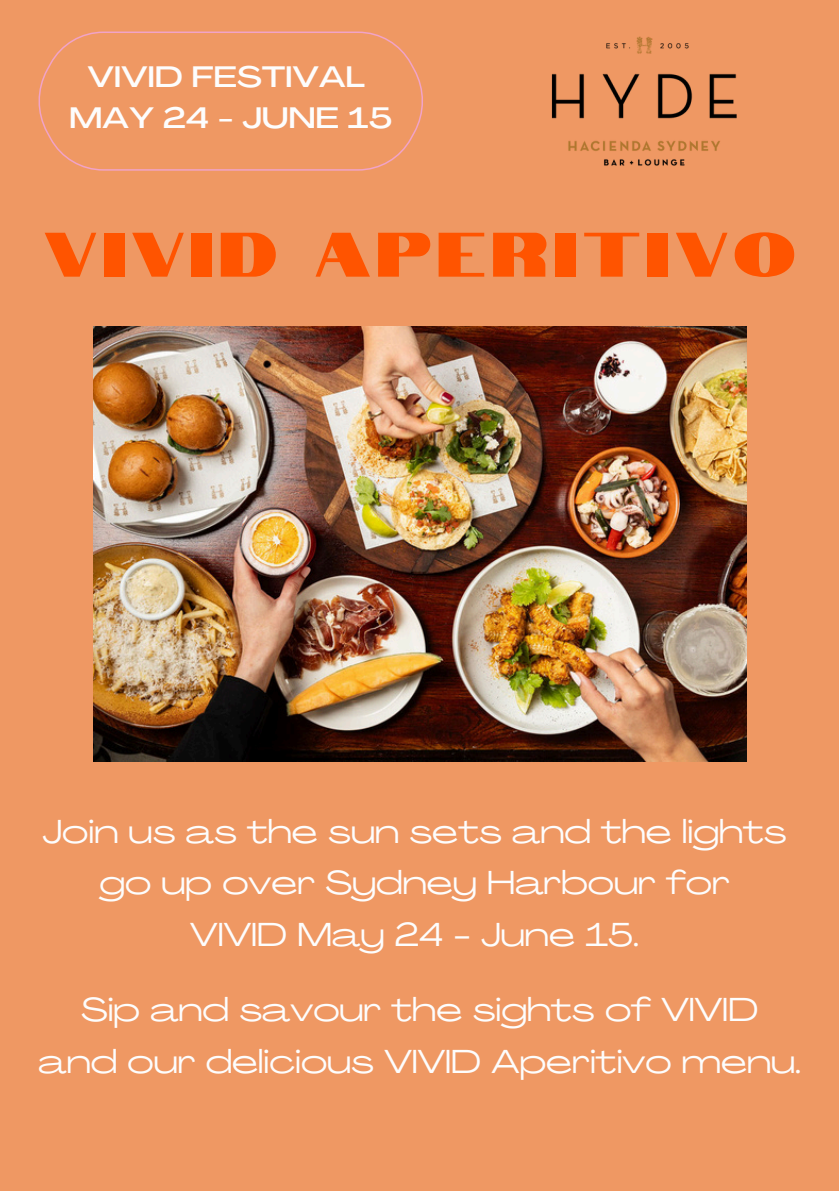
<style>
.page{position:relative;width:839px;height:1191px;background:#fff}
.page>*{position:absolute;margin:0;border:0;box-sizing:border-box;transform-origin:0 0}
.t1{font:62.8px "Notable";letter-spacing:.085em;color:#ff5400}
.t2{font:32.8px/51.8px "Agrandir Grand";color:#fdfdfd;text-align:center}
.t3{font:500 29.2px "Agrandir Grand";letter-spacing:.01em;color:#fdfdfd}
</style>
<div class="page">
<div style="left:0;top:0;width:838px;height:1191px;background:#ef9863"></div>
<svg style="left:38px;top:32px;width:385px;height:139px"></svg>
<img style="left:551px;top:36px;width:186px;height:130px">
<img style="left:93px;top:326px;width:653px;height:435px">
<p class="t3" style="left:88px;top:65px;width:278px">VIVID FESTIVAL</p>
<p class="t3" style="left:69px;top:106px;width:324px">MAY 24 - JUNE 15</p>
<p class="t1" style="left:44px;top:205px;width:753px">VIVID APERITIVO</p>
<h2 class="t2" style="left:43px;top:809px;width:745px">Join us as the sun sets and the lights go up over Sydney Harbour for<br>VIVID May 24 - June 15.</h2>
<h2 class="t2" style="left:38px;top:987px;width:764px">Sip and savour the sights of VIVID and our delicious VIVID Aperitivo menu.</h2>
</div>
